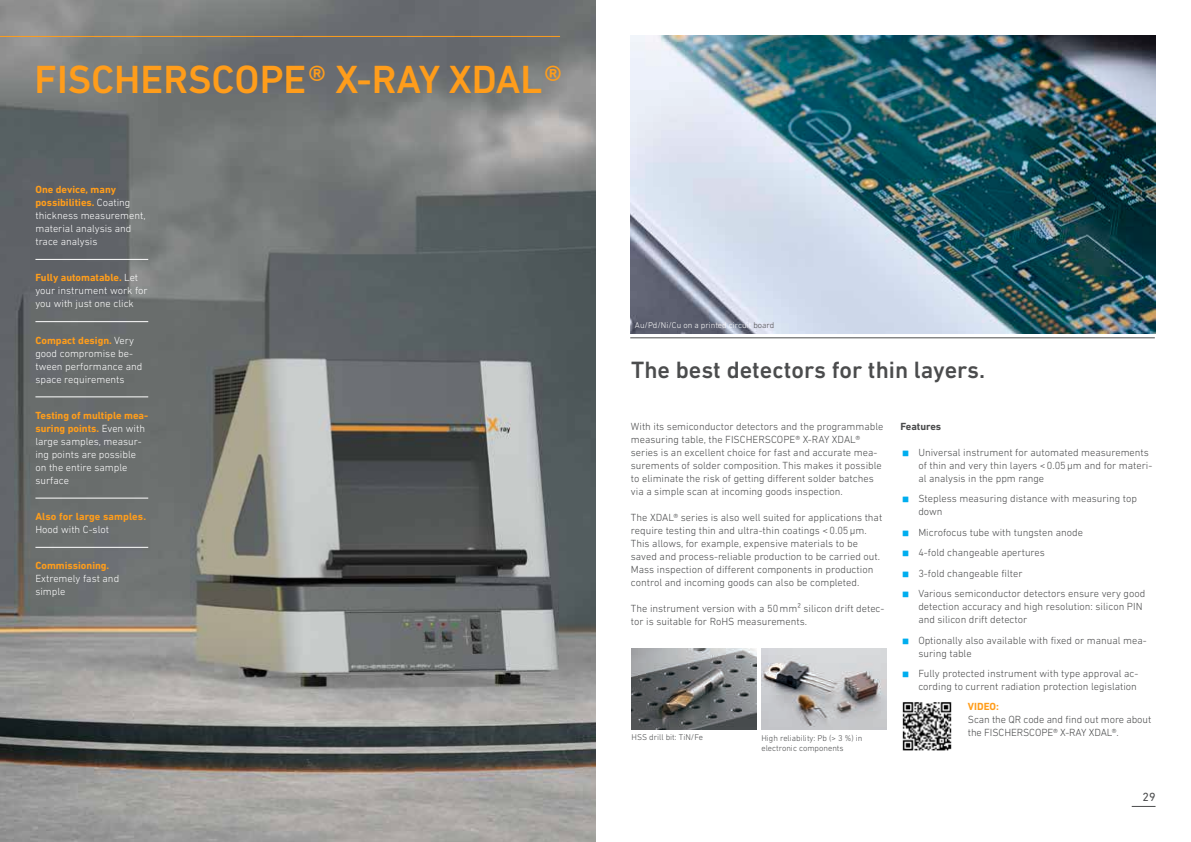
<style>
.page{position:relative;width:1191px;height:842px;background:#fff}
.page>*{position:absolute;margin:0;border:0;box-sizing:border-box;transform-origin:0 0}
.t1{font:500 40px "DIN Next LT Pro";color:#ff9d1b}
.t2{font:700 40px "DIN Next LT Pro";color:#00aeef}
.t3{font:500 24px "DIN Next LT Pro";color:#4b4c4d}
.t4{font:12px "DIN Next LT Pro";color:#4b4c4d}
.t5{font:300 10.5px/13px "DIN Next LT Pro";color:#4b4c4d}
.t6{font:300 10.5px/13px "DIN Next LT Pro";color:#fff}
.t7{font:700 10.5px "DIN Next LT Pro";color:#ff9d1b}
.t8{font:700 10.5px "DIN Next LT Pro";color:#4b4c4d}
.t9{font:300 8.5px/10px "DIN Next LT Pro";color:#4b4c4d}
.t10{font:300 8.5px "DIN Next LT Pro";color:#fff}
.s1{font-weight:700;color:#ff9d1b}
.s2{color:#4b4c4d}
</style>
<div class="page">
<img style="left:631px;top:35px;width:524px;height:298px">
<img style="left:0;top:0;width:595px;height:842px">
<hr style="left:0;top:36px;width:560px;height:1px;background:#ff9d1b">
<img style="left:632px;top:648px;width:124px;height:81px">
<img style="left:761px;top:648px;width:125px;height:81px">
<svg style="left:1131px;top:806px;width:24px;height:1px"></svg>
<hr style="left:35px;top:259px;width:113px;height:1px;background:#fff">
<hr style="left:35px;top:321px;width:113px;height:1px;background:#fff">
<hr style="left:35px;top:397px;width:113px;height:1px;background:#fff">
<hr style="left:35px;top:498px;width:113px;height:1px;background:#fff">
<hr style="left:35px;top:547px;width:113px;height:1px;background:#fff">
<hr style="left:630px;top:338px;width:524px;height:1px;background:#4b4c4d">
<img style="left:902px;top:702px;width:50px;height:49px">
<h1 class="t1" style="left:35px;top:56px;width:529px">FISCHERSCOPE® X-RAY XDAL®</h1>
<p class="t6" style="left:35px;top:183px;width:112px"><span class="s1">One device, many possibilities.</span> Coating thickness measurement, material analysis and trace analysis</p>
<p class="t6" style="left:35px;top:271px;width:114px"><span class="s1">Fully automatable.</span> Let your instrument work for you with just one click</p>
<p class="t6" style="left:35px;top:333px;width:108px"><span class="s1">Compact design.</span> Very good compromise be&shy;tween performance and space requirements</p>
<p class="t6" style="left:35px;top:409px;width:114px"><span class="s1">Testing of multiple mea&shy;suring points.</span> Even with large samples, measur&shy;ing points are possible on the entire sample surface</p>
<p class="t7" style="left:35px;top:510px;width:112px">Also for large samples.</p>
<p class="t6" style="left:35px;top:523px;width:75px">Hood with C-slot</p>
<p class="t7" style="left:35px;top:560px;width:75px">Commissioning.</p>
<p class="t6" style="left:35px;top:572px;width:85px">Extremely fast and simple</p>
<p class="t10" style="left:635px;top:320px;width:141px">Au/Pd/Ni/Cu on a printed circuit <span class="s2">board</span></p>
<h2 class="t3" style="left:631px;top:356px;width:355px">The best detectors for thin layers.</h2>
<p class="t5" style="left:631px;top:420px;width:254px">With its semiconductor detectors and the programmable measuring table, the FISCHERSCOPE® X-RAY XDAL® series is an excellent choice for fast and accurate mea&shy;surements of solder composition. This makes it possible to eliminate the risk of getting different solder batches via a simple scan at incoming goods inspection.</p>
<p class="t5" style="left:631px;top:511px;width:253px">The XDAL® series is also well suited for applications that require testing thin and ultra-thin coatings &lt;0.05µm.<br>This allows, for example, expensive materials to be saved and process-reliable production to be carried out.<br>Mass inspection of different components in production control and incoming goods can also be completed.</p>
<p class="t5" style="left:631px;top:602px;width:255px">The instrument version with a 50mm² silicon drift detec&shy;tor is suitable for RoHS measurements.</p>
<p class="t9" style="left:631px;top:732px;width:73px">HSS drill bit: TiN/Fe</p>
<p class="t9" style="left:761px;top:733px;width:102px">High reliability: Pb (&gt; 3 %) in electronic components</p>
<p class="t8" style="left:900px;top:420px;width:42px">Features</p>
<h1 class="t2" style="left:900px;top:427px;width:12px">∙</h1>
<p class="t5" style="left:918px;top:446px;width:235px">Universal instrument for automated measurements of thin and very thin layers &lt;0.05µm and for materi&shy;al analysis in the ppm range</p>
<h1 class="t2" style="left:900px;top:473px;width:12px">∙</h1>
<p class="t5" style="left:918px;top:492px;width:220px">Stepless measuring distance with measuring top down</p>
<h1 class="t2" style="left:900px;top:507px;width:12px">∙</h1>
<p class="t5" style="left:918px;top:526px;width:166px">Microfocus tube with tungsten anode</p>
<h1 class="t2" style="left:900px;top:527px;width:12px">∙</h1>
<p class="t5" style="left:918px;top:546px;width:128px">4-fold changeable apertures</p>
<h1 class="t2" style="left:900px;top:548px;width:12px">∙</h1>
<p class="t5" style="left:918px;top:567px;width:106px">3-fold changeable filter</p>
<h1 class="t2" style="left:900px;top:568px;width:12px">∙</h1>
<p class="t5" style="left:918px;top:587px;width:228px">Various semiconductor detectors ensure very good detection accuracy and high resolution: silicon PIN and silicon drift detector</p>
<h1 class="t2" style="left:900px;top:615px;width:12px">∙</h1>
<p class="t5" style="left:918px;top:634px;width:230px">Optionally also available with fixed or manual mea&shy;suring table</p>
<h1 class="t2" style="left:900px;top:648px;width:12px">∙</h1>
<p class="t5" style="left:918px;top:667px;width:222px">Fully protected instrument with type approval ac&shy;cording to current radiation protection legislation</p>
<p class="t7" style="left:968px;top:700px;width:33px">VIDEO:</p>
<p class="t5" style="left:968px;top:713px;width:185px">Scan the QR code and find out more about the FISCHERSCOPE® X-RAY XDAL®.</p>
<p class="t4" style="left:1142px;top:789px;width:15px">29</p>
</div>
